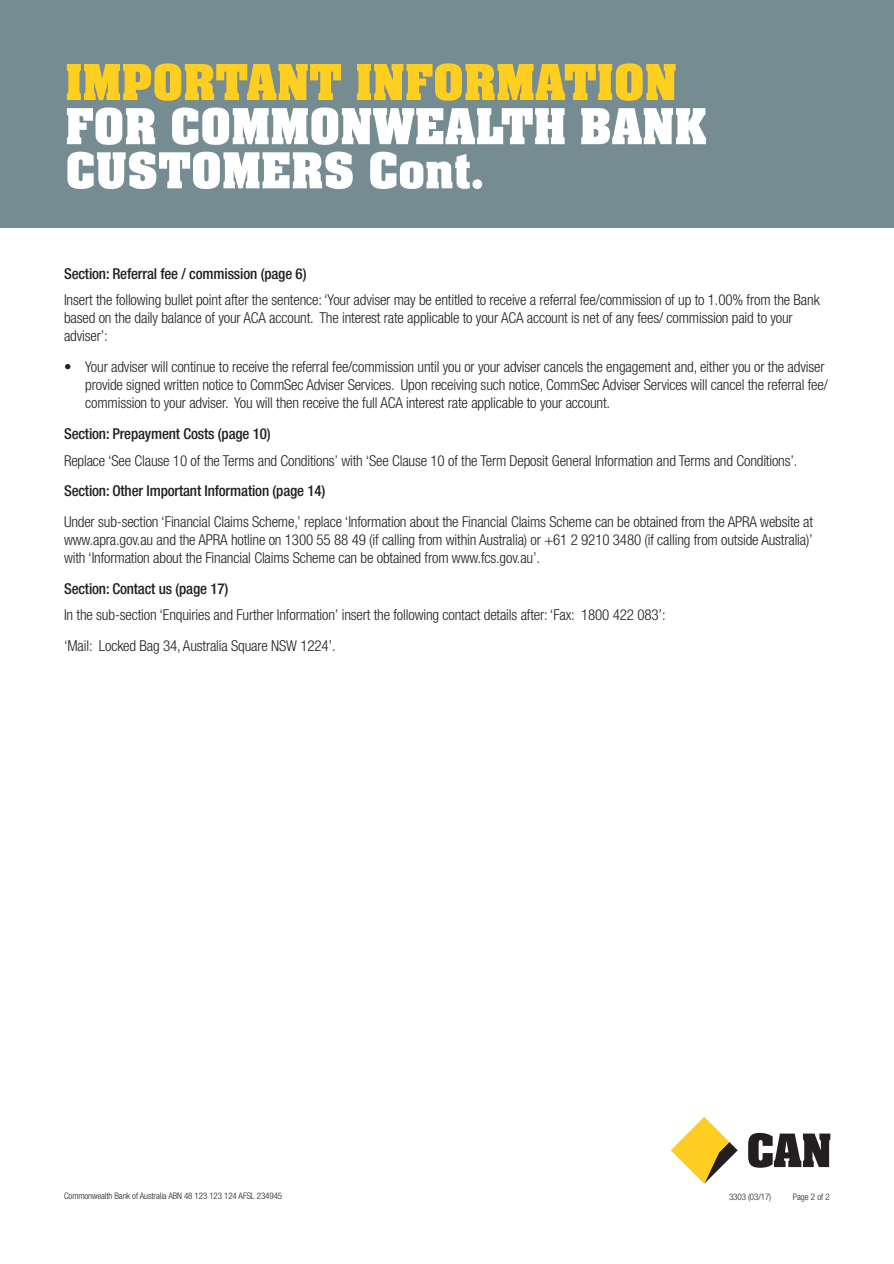
<style>
.page{position:relative;width:894px;height:1264px;background:#fff}
.page>*{position:absolute;margin:0;border:0;box-sizing:border-box;transform-origin:0 0}
.t1{font:700 54px/44.1px "Aachen Com";letter-spacing:-.01em;color:#fff}
.t2{font:700 54px "Aachen Com";letter-spacing:-.01em;color:#fece21}
.t3{font:300 condensed 15px/18px "Helvetica Neue LT Std";letter-spacing:-.01em;color:#231f20}
.t4{font:500 condensed 15px "Helvetica Neue LT Std";letter-spacing:-.01em;color:#231f20}
.t5{font:300 condensed 9px "Helvetica Neue LT Std";letter-spacing:-.01em;color:#231f20}
.t6{font:300 condensed 9px "Helvetica Neue LT Pro";color:#231f20}
</style>
<div class="page">
<div style="left:0;top:0;width:893px;height:228px;background:#748c92"></div>
<svg style="left:748px;top:1132px;width:82px;height:35px"></svg>
<svg style="left:670px;top:1117px;width:67px;height:66px"></svg>
<h1 class="t2" style="left:65px;top:52px;width:613px">IMPORTANT INFORMATION</h1>
<h1 class="t1" style="left:65px;top:106px;width:643px">FOR COMMONWEALTH BANK<br>CUSTOMERS Cont.</h1>
<p class="t4" style="left:64px;top:265px;width:244px">Section: Referral fee / commission (page 6)</p>
<p class="t3" style="left:64px;top:291px;width:757px">Insert the following bullet point after the sentence: ‘Your adviser may be entitled to receive a referral fee/commission of up to 1.00% from the Bank based on the daily balance of your ACA account. The interest rate applicable to your ACA account is net of any fees/ commission paid to your adviser’:</p>
<p class="t3" style="left:85px;top:358px;width:744px;text-indent:-21px">• Your adviser will continue to receive the referral fee/commission until you or your adviser cancels the engagement and, either you or the adviser provide signed written notice to CommSec Adviser Services. Upon receiving such notice, CommSec Adviser Services will cancel the referral fee/ commission to your adviser. You will then receive the full ACA interest rate applicable to your account.</p>
<p class="t4" style="left:64px;top:425px;width:208px">Section: Prepayment Costs (page 10)</p>
<p class="t3" style="left:64px;top:451px;width:734px">Replace ‘See Clause 10 of the Terms and Conditions’ with ‘See Clause 10 of the Term Deposit General Information and Terms and Conditions’.</p>
<p class="t4" style="left:64px;top:482px;width:263px">Section: Other Important Information (page 14)</p>
<p class="t3" style="left:64px;top:512px;width:750px;text-align:justify">Under sub-section ‘Financial Claims Scheme,’ replace ‘Information about the Financial Claims Scheme can be obtained from the APRA website at www.apra.gov.au and the APRA hotline on 1300 55 88 49 (if calling from within Australia) or +61 2 9210 3480 (if calling from outside Australia)’ with ‘Information about the Financial Claims Scheme can be obtained from www.fcs.gov.au’.</p>
<p class="t4" style="left:64px;top:579px;width:166px">Section: Contact us (page 17)</p>
<p class="t3" style="left:64px;top:599px;width:603px;line-height:30.8px">In the sub-section ‘Enquiries and Further Information’ insert the following contact details after: ‘Fax: 1800 422 083’: ‘Mail: Locked Bag 34, Australia Square NSW 1224’.</p>
<p class="t5" style="left:64px;top:1190px;width:220px">Commonwealth Bank of Australia ABN 48 123 123 124 AFSL 234945</p>
<p class="t5" style="left:728px;top:1191px;width:44px">3303 (03/17)</p>
<p class="t6" style="left:792px;top:1191px;width:39px">Page 2 of 2</p>
</div>
